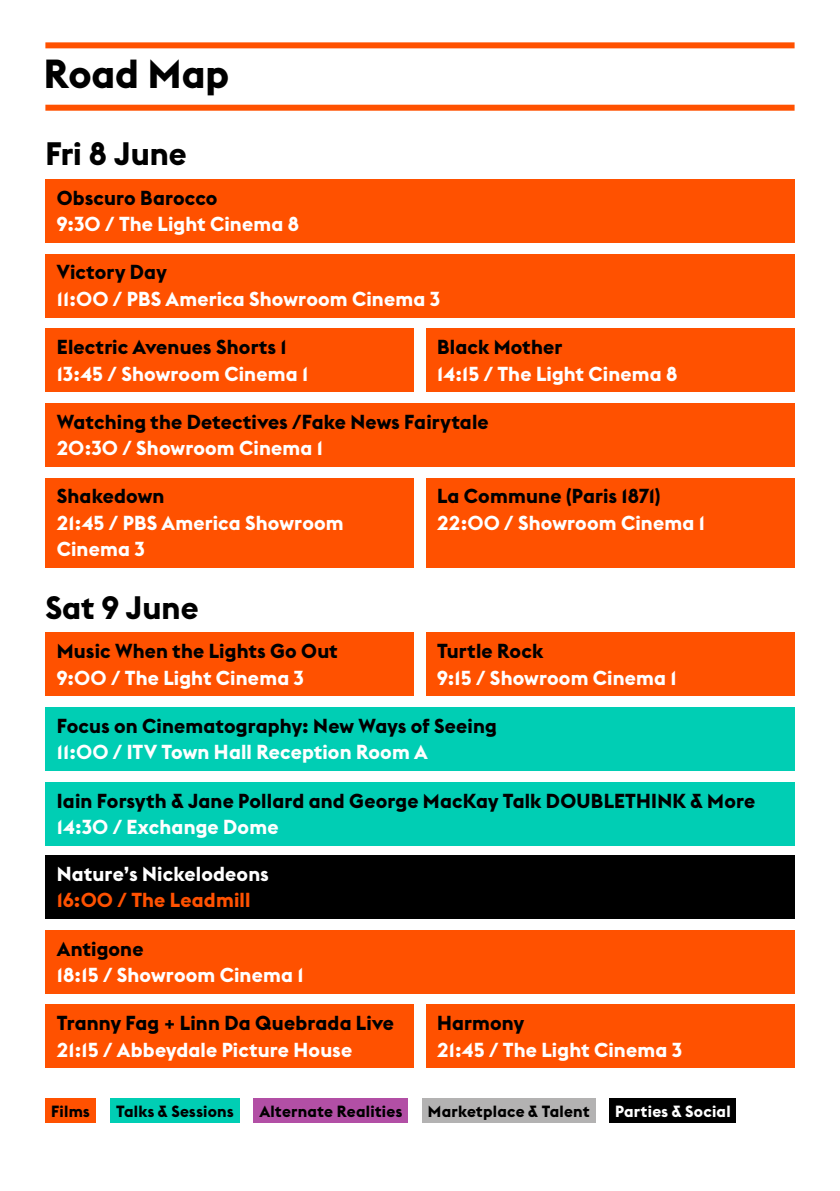
<style>
.page{position:relative;width:840px;height:1191px;background:#fff}
.page>*{position:absolute;margin:0;border:0;box-sizing:border-box;transform-origin:0 0}
.t1{font:700 40px "Euclid Flex Doc Fest";color:#000}
.t2{font:700 32px "Euclid Flex Doc Fest";color:#000}
.t3{font:700 20px/26.4px "Euclid Flex Doc Fest";letter-spacing:.01em;color:#fff}
.t4{font:700 20px "Euclid Flex Doc Fest";letter-spacing:.01em;color:#000}
.t5{font:700 20px "Euclid Flex Doc Fest";letter-spacing:.01em;color:#ff5100}
.t6{font:700 16px "Euclid Flex Doc Fest";letter-spacing:.015em;color:#000}
.t7{font:700 16px "Euclid Flex Doc Fest";letter-spacing:.02em;color:#fff}
</style>
<div class="page">
<div style="left:45px;top:42px;width:749px;height:6px;background:#ff5100"></div>
<div style="left:45px;top:105px;width:749px;height:6px;background:#ff5100"></div>
<div style="left:45px;top:179px;width:749px;height:63px;background:#ff5100"></div>
<div style="left:45px;top:1004px;width:369px;height:63px;background:#ff5100"></div>
<div style="left:45px;top:855px;width:749px;height:63px;background:#000"></div>
<div style="left:45px;top:633px;width:369px;height:63px;background:#ff5100"></div>
<div style="left:45px;top:930px;width:749px;height:63px;background:#ff5100"></div>
<div style="left:45px;top:782px;width:749px;height:63px;background:#00ceb4"></div>
<div style="left:45px;top:707px;width:749px;height:63px;background:#00ceb4"></div>
<div style="left:425px;top:1004px;width:369px;height:63px;background:#ff5100"></div>
<div style="left:425px;top:633px;width:369px;height:63px;background:#ff5100"></div>
<div style="left:45px;top:254px;width:749px;height:63px;background:#ff5100"></div>
<div style="left:45px;top:328px;width:369px;height:64px;background:#ff5100"></div>
<div style="left:425px;top:328px;width:369px;height:64px;background:#ff5100"></div>
<div style="left:45px;top:478px;width:369px;height:89px;background:#ff5100"></div>
<div style="left:45px;top:403px;width:749px;height:63px;background:#ff5100"></div>
<div style="left:425px;top:478px;width:369px;height:89px;background:#ff5100"></div>
<div style="left:45px;top:1098px;width:51px;height:25px;background:#ff5100"></div>
<div style="left:110px;top:1098px;width:129px;height:25px;background:#00ceb4"></div>
<div style="left:253px;top:1098px;width:155px;height:25px;background:#b24fa5"></div>
<div style="left:422px;top:1098px;width:173px;height:25px;background:#b3b2b2"></div>
<div style="left:609px;top:1098px;width:127px;height:25px;background:#000"></div>
<h1 class="t1" style="left:44px;top:50px;width:187px">Road Map</h1>
<h2 class="t2" style="left:45px;top:135px;width:143px">Fri 8 June</h2>
<p class="t4" style="left:57px;top:186px;width:162px">Obscuro Barocco</p>
<p class="t3" style="left:57px;top:211px;width:244px">9:30 / The Light Cinema 8</p>
<p class="t4" style="left:57px;top:261px;width:111px">Victory Day</p>
<p class="t3" style="left:57px;top:286px;width:385px">11:00 / PBS America Showroom Cinema 3</p>
<p class="t4" style="left:57px;top:335px;width:231px">Electric Avenues Shorts 1</p>
<p class="t3" style="left:57px;top:360px;width:253px">13:45 / Showroom Cinema 1</p>
<p class="t4" style="left:437px;top:335px;width:127px">Black Mother</p>
<p class="t3" style="left:437px;top:360px;width:242px">14:15 / The Light Cinema 8</p>
<p class="t4" style="left:57px;top:410px;width:433px">Watching the Detectives /Fake News Fairytale</p>
<p class="t3" style="left:57px;top:435px;width:267px">20:30 / Showroom Cinema 1</p>
<p class="t4" style="left:437px;top:485px;width:225px">La Commune (Paris 1871)</p>
<p class="t3" style="left:437px;top:509px;width:269px">22:00 / Showroom Cinema 1</p>
<p class="t4" style="left:57px;top:485px;width:109px">Shakedown</p>
<p class="t3" style="left:57px;top:509px;width:288px">21:45 / PBS America Showroom<br>Cinema 3</p>
<h2 class="t2" style="left:45px;top:589px;width:154px">Sat 9 June</h2>
<p class="t4" style="left:57px;top:640px;width:282px">Music When the Lights Go Out</p>
<p class="t3" style="left:57px;top:664px;width:249px">9:00 / The Light Cinema 3</p>
<p class="t4" style="left:437px;top:640px;width:108px">Turtle Rock</p>
<p class="t3" style="left:437px;top:664px;width:241px">9:15 / Showroom Cinema 1</p>
<p class="t4" style="left:57px;top:714px;width:441px">Focus on Cinematography: New Ways of Seeing</p>
<p class="t3" style="left:57px;top:739px;width:372px">11:00 / ITV Town Hall Reception Room A</p>
<p class="t4" style="left:57px;top:789px;width:699px">Iain Forsyth &amp; Jane Pollard and George MacKay Talk DOUBLETHINK &amp; More</p>
<p class="t3" style="left:57px;top:814px;width:223px">14:30 / Exchange Dome</p>
<p class="t3" style="left:57px;top:860px;width:213px">Nature’s Nickelodeons</p>
<p class="t5" style="left:57px;top:888px;width:195px">16:00 / The Leadmill</p>
<p class="t4" style="left:57px;top:937px;width:88px">Antigone</p>
<p class="t3" style="left:57px;top:961px;width:248px">18:15 / Showroom Cinema 1</p>
<p class="t4" style="left:57px;top:1011px;width:338px">Tranny Fag + Linn Da Quebrada Live</p>
<p class="t3" style="left:57px;top:1036px;width:297px">21:15 / Abbeydale Picture House</p>
<p class="t4" style="left:437px;top:1011px;width:88px">Harmony</p>
<p class="t3" style="left:437px;top:1036px;width:246px">21:45 / The Light Cinema 3</p>
<p class="t6" style="left:51px;top:1102px;width:40px">Films</p>
<p class="t6" style="left:116px;top:1102px;width:119px">Talks &amp; Sessions</p>
<p class="t6" style="left:259px;top:1102px;width:144px">Alternate Realities</p>
<p class="t6" style="left:427px;top:1102px;width:163px">Marketplace &amp; Talent</p>
<p class="t7" style="left:614px;top:1102px;width:117px">Parties &amp; Social</p>
</div>
